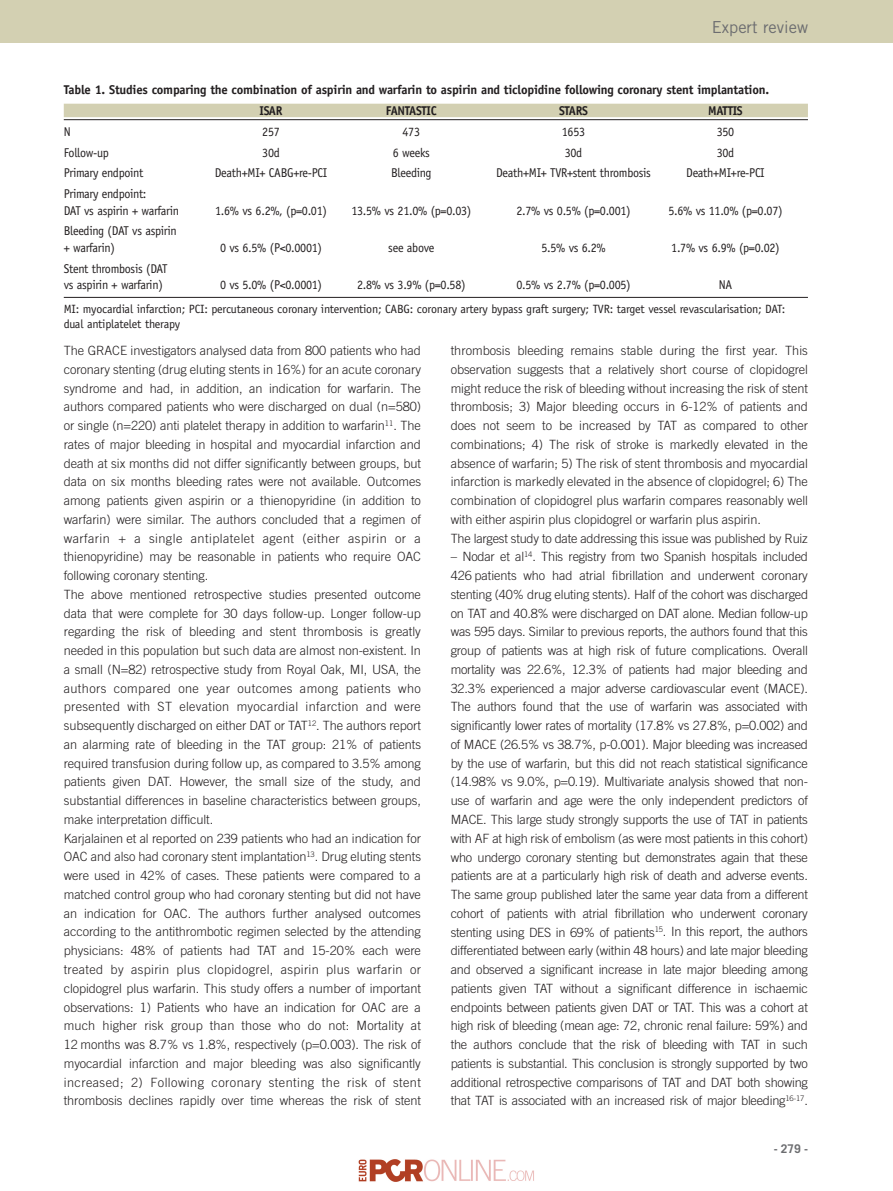
<style>
.page{position:relative;width:893px;height:1191px;background:#fff}
.page>*{position:absolute;margin:0;border:0;box-sizing:border-box;transform-origin:0 0}
.t1{font:16.5px "Trade Gothic LT Std";color:#6c6d70}
.t2{font:300 12.75px/18.8px "Trade Gothic LT Std";letter-spacing:-.005em;color:#231f20}
.t3{font:12.75px/16.5px "Officina Sans Std";letter-spacing:-.025em;color:#231f20;scale:.95 1}
.t4{font:700 12.75px/20.7px "Officina Sans Std";letter-spacing:-.015em;color:#231f20}
.t5{font:700 12.75px "Officina Sans Std";letter-spacing:-.015em;color:#231f20;scale:.95 1}
.t6{font:12px/15px "Officina Sans Std";letter-spacing:-.015em;color:#231f20}
.t7{font:700 12px "Trade Gothic LT Std";color:#6c6d70}
</style>
<div class="page">
<div style="left:0;top:0;width:893px;height:43px;background:#d3d0b2"></div>
<div style="left:64px;top:104px;width:744px;height:13px;background:#d3d0b2"></div>
<hr style="left:64px;top:119px;width:744px;height:1px;background:#231f20">
<hr style="left:64px;top:297px;width:744px;height:1px;background:#231f20">
<img style="left:358px;top:1159px;width:176px;height:23px">
<p class="t1" style="left:712px;top:18px;width:98px">Expert review</p>
<p class="t4" style="left:260px;top:81px;width:511px;text-indent:-196px">Table 1. Studies comparing the combination of aspirin and warfarin to aspirin and ticlopidine following coronary stent implantation.<br>ISAR</p>
<p class="t5" style="left:386px;top:106px;width:55px">FANTASTIC</p>
<p class="t5" style="left:559px;top:106px;width:32px">STARS</p>
<p class="t5" style="left:708px;top:106px;width:38px">MATTIS</p>
<p class="t3" style="left:64px;top:124px;width:9px">N</p>
<p class="t3" style="left:262px;top:124px;width:20px">257</p>
<p class="t3" style="left:403px;top:124px;width:20px">473</p>
<p class="t3" style="left:562px;top:124px;width:26px">1653</p>
<p class="t3" style="left:717px;top:124px;width:20px">350</p>
<p class="t3" style="left:64px;top:145px;width:49px">Follow-up</p>
<p class="t3" style="left:262px;top:145px;width:20px">30d</p>
<p class="t3" style="left:393px;top:145px;width:41px">6 weeks</p>
<p class="t3" style="left:565px;top:145px;width:20px">30d</p>
<p class="t3" style="left:717px;top:145px;width:20px">30d</p>
<p class="t3" style="left:64px;top:166px;width:85px">Primary endpoint</p>
<p class="t3" style="left:215px;top:166px;width:120px">Death+MI+ CABG+re-PCI</p>
<p class="t3" style="left:391px;top:166px;width:44px">Bleeding</p>
<p class="t3" style="left:496px;top:166px;width:164px">Death+MI+ TVR+stent thrombosis</p>
<p class="t3" style="left:686px;top:166px;width:84px">Death+MI+re-PCI</p>
<p class="t3" style="left:64px;top:187px;width:123px">Primary endpoint:<br>DAT vs aspirin + warfarin</p>
<p class="t3" style="left:215px;top:203px;width:119px">1.6% vs 6.2%, (p=0.01)</p>
<p class="t3" style="left:351px;top:203px;width:128px">13.5% vs 21.0% (p=0.03)</p>
<p class="t3" style="left:516px;top:203px;width:122px">2.7% vs 0.5% (p=0.001)</p>
<p class="t3" style="left:668px;top:203px;width:122px">5.6% vs 11.0% (p=0.07)</p>
<p class="t3" style="left:64px;top:224px;width:120px">Bleeding (DAT vs aspirin + warfarin)</p>
<p class="t3" style="left:220px;top:240px;width:109px">0 vs 6.5% (P&lt;0.0001)</p>
<p class="t3" style="left:388px;top:240px;width:50px">see above</p>
<p class="t3" style="left:541px;top:240px;width:69px">5.5% vs 6.2%</p>
<p class="t3" style="left:671px;top:240px;width:116px">1.7% vs 6.9% (p=0.02)</p>
<p class="t3" style="left:64px;top:261px;width:111px">Stent thrombosis (DAT vs aspirin + warfarin)</p>
<p class="t3" style="left:220px;top:278px;width:109px">0 vs 5.0% (P&lt;0.0001)</p>
<p class="t3" style="left:357px;top:278px;width:116px">2.8% vs 3.9% (p=0.58)</p>
<p class="t3" style="left:516px;top:278px;width:122px">0.5% vs 2.7% (p=0.005)</p>
<p class="t3" style="left:719px;top:278px;width:16px">NA</p>
<p class="t6" style="left:64px;top:302px;width:723px">MI: myocardial infarction; PCI: percutaneous coronary intervention; CABG: coronary artery bypass graft surgery; TVR: target vessel revascularisation; DAT: dual antiplatelet therapy</p>
<p class="t2" style="left:64px;top:342px;width:359px">The GRACE investigators analysed data from 800 patients who had coronary stenting (drug eluting stents in 16%) for an acute coronary syndrome and had, in addition, an indication for warfarin. The authors compared patients who were discharged on dual (n=580) or single (n=220) anti platelet therapy in addition to warfarin<sup>11</sup>. The rates of major bleeding in hospital and myocardial infarction and death at six months did not differ significantly between groups, but data on six months bleeding rates were not available. Outcomes among patients given aspirin or a thienopyridine (in addition to warfarin) were similar. The authors concluded that a regimen of warfarin + a single antiplatelet agent (either aspirin or a thienopyridine) may be reasonable in patients who require OAC following coronary stenting.<br>The above mentioned retrospective studies presented outcome data that were complete for 30 days follow-up. Longer follow-up regarding the risk of bleeding and stent thrombosis is greatly needed in this population but such data are almost non-existent. In a small (N=82) retrospective study from Royal Oak, MI, USA, the authors compared one year outcomes among patients who presented with ST elevation myocardial infarction and were subsequently discharged on either DAT or TAT<sup>12</sup>. The authors report an alarming rate of bleeding in the TAT group: 21% of patients required transfusion during follow up, as compared to 3.5% among patients given DAT. However, the small size of the study, and substantial differences in baseline characteristics between groups, make interpretation difficult.<br>Karjalainen et al reported on 239 patients who had an indication for OAC and also had coronary stent implantation<sup>13</sup>. Drug eluting stents were used in 42% of cases. These patients were compared to a matched control group who had coronary stenting but did not have an indication for OAC. The authors further analysed outcomes according to the antithrombotic regimen selected by the attending physicians: 48% of patients had TAT and 15-20% each were treated by aspirin plus clopidogrel, aspirin plus warfarin or clopidogrel plus warfarin. This study offers a number of important observations: 1) Patients who have an indication for OAC are a much higher risk group than those who do not: Mortality at 12 months was 8.7% vs 1.8%, respectively (p=0.003). The risk of myocardial infarction and major bleeding was also significantly increased; 2) Following coronary stenting the risk of stent thrombosis declines rapidly over time whereas the risk of stent</p>
<p class="t2" style="left:451px;top:342px;width:359px">thrombosis bleeding remains stable during the first year. This observation suggests that a relatively short course of clopidogrel might reduce the risk of bleeding without increasing the risk of stent thrombosis; 3) Major bleeding occurs in 6-12% of patients and does not seem to be increased by TAT as compared to other combinations; 4) The risk of stroke is markedly elevated in the absence of warfarin; 5) The risk of stent thrombosis and myocardial infarction is markedly elevated in the absence of clopidogrel; 6) The combination of clopidogrel plus warfarin compares reasonably well with either aspirin plus clopidogrel or warfarin plus aspirin.<br>The largest study to date addressing this issue was published by Ruiz</p>
<p class="t2" style="left:451px;top:548px;width:359px;text-align:justify">– Nodar et al<sup>14</sup>. This registry from two Spanish hospitals included 426 patients who had atrial fibrillation and underwent coronary stenting (40% drug eluting stents). Half of the cohort was discharged on TAT and 40.8% were discharged on DAT alone. Median follow-up was 595 days. Similar to previous reports, the authors found that this group of patients was at high risk of future complications. Overall mortality was 22.6%, 12.3% of patients had major bleeding and 32.3% experienced a major adverse cardiovascular event (MACE).<br>The authors found that the use of warfarin was associated with significantly lower rates of mortality (17.8% vs 27.8%, p=0.002) and of MACE (26.5% vs 38.7%, p-0.001). Major bleeding was increased by the use of warfarin, but this did not reach statistical significance (14.98% vs 9.0%, p=0.19). Multivariate analysis showed that non&shy;use of warfarin and age were the only independent predictors of MACE. This large study strongly supports the use of TAT in patients with AF at high risk of embolism (as were most patients in this cohort) who undergo coronary stenting but demonstrates again that these patients are at a particularly high risk of death and adverse events.<br>The same group published later the same year data from a different cohort of patients with atrial fibrillation who underwent coronary stenting using DES in 69% of patients<sup>15</sup>. In this report, the authors differentiated between early (within 48 hours) and late major bleeding and observed a significant increase in late major bleeding among patients given TAT without a significant difference in ischaemic endpoints between patients given DAT or TAT. This was a cohort at high risk of bleeding (mean age: 72, chronic renal failure: 59%) and the authors conclude that the risk of bleeding with TAT in such patients is substantial. This conclusion is strongly supported by two additional retrospective comparisons of TAT and DAT both showing that TAT is associated with an increased risk of major bleeding<sup>16-17</sup>.</p>
<p class="t7" style="left:774px;top:1144px;width:36px">- 279 -</p>
</div>
